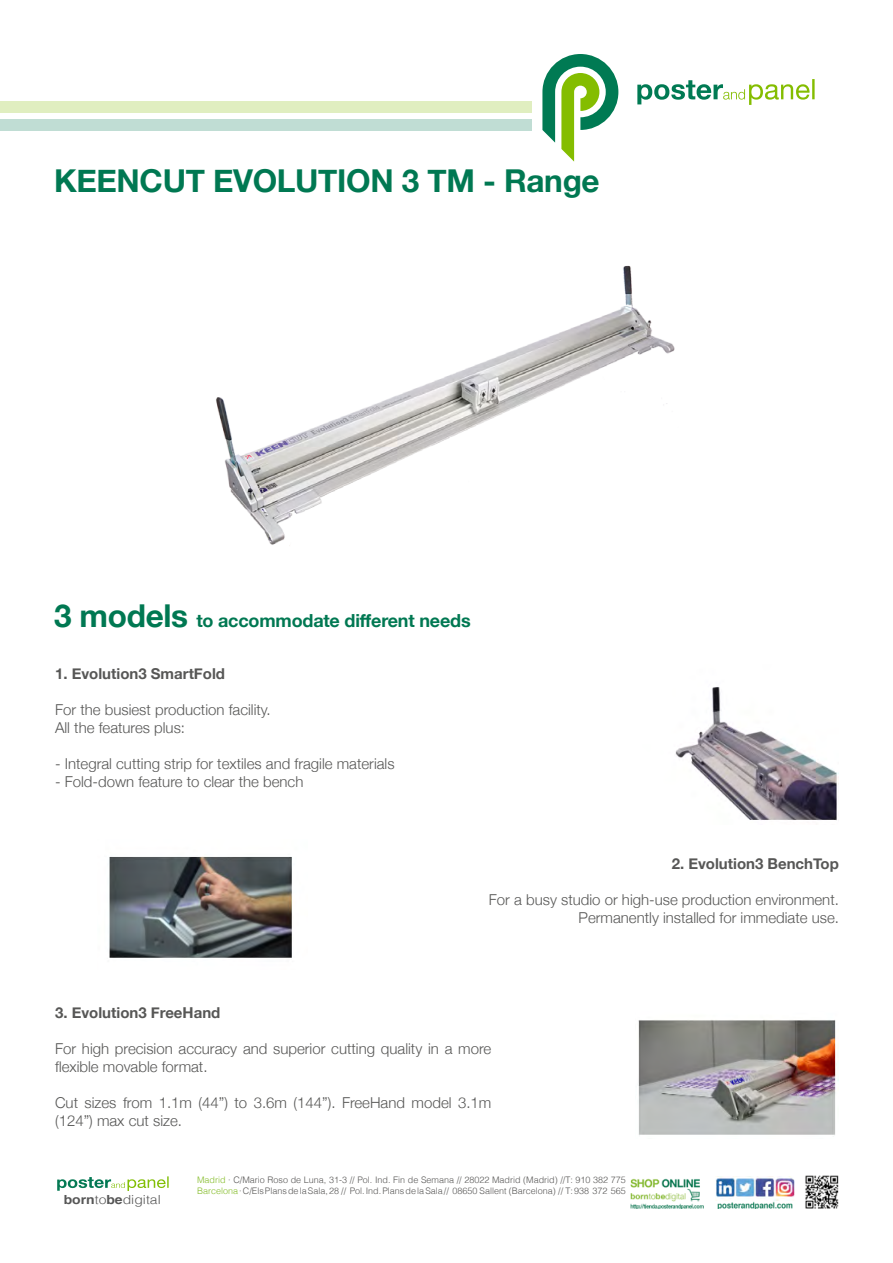
<style>
.page{position:relative;width:893px;height:1263px;background:#fff}
.page>*{position:absolute;margin:0;border:0;box-sizing:border-box;transform-origin:0 0}
.t1{font:700 31.5px "Helvetica Neue";letter-spacing:-.01em;color:#007852}
.t2{font:700 18px "Helvetica Neue";letter-spacing:-.01em;color:#007852}
.t3{font:300 15px/18px "Helvetica Neue";color:#575756}
.t4{font:700 15px "Helvetica Neue";color:#575756}
.t5{font:300 12.6px "Helvetica";color:#575757;scale:1.11 1}
.t6{font:300 9px/10.8px "Helvetica";color:#585756}
.s1{font-size:31.5px}
.s2{font-weight:700}
.s3{color:#84bc28}
</style>
<div class="page">
<img style="left:715px;top:1177px;width:79px;height:32px">
<img style="left:630px;top:1178px;width:70px;height:24px">
<img style="left:630px;top:1203px;width:74px;height:6px">
<img style="left:805px;top:1175px;width:34px;height:34px">
<svg style="left:637px;top:79px;width:178px;height:26px"></svg>
<svg style="left:542px;top:54px;width:76px;height:108px"></svg>
<div style="left:0;top:101px;width:532px;height:12px;background:#e0eec0"></div>
<div style="left:0;top:119px;width:532px;height:12px;background:#c0ddd4"></div>
<svg style="left:57px;top:1176px;width:112px;height:15px"></svg>
<img style="left:216px;top:265px;width:459px;height:281px">
<img style="left:109px;top:856px;width:183px;height:102px">
<img style="left:675px;top:687px;width:164px;height:134px">
<img style="left:638px;top:1020px;width:201px;height:115px">
<h1 class="t1" style="left:54px;top:156px;width:547px">KEENCUT EVOLUTION 3 TM - Range</h1>
<p class="t2" style="left:54px;top:607px;width:418px"><span class="s1">3 models</span> to accommodate different needs</p>
<p class="t4" style="left:55px;top:662px;width:171px">1. Evolution3 SmartFold</p>
<p class="t3" style="left:55px;top:699px;width:217px">For the busiest production facility.<br>All the features plus:</p>
<p class="t3" style="left:55px;top:753px;width:341px">- Integral cutting strip for textiles and fragile materials</p>
<p class="t3" style="left:55px;top:771px;width:250px">- Fold-down feature to clear the bench</p>
<p class="t4" style="left:672px;top:852px;width:169px">2. Evolution3 BenchTop</p>
<p class="t3" style="left:489px;top:889px;width:352px;text-align:right">For a busy studio or high-use production environment.<br>Permanently installed for immediate use.</p>
<p class="t4" style="left:55px;top:1001px;width:167px">3. Evolution3 FreeHand</p>
<p class="t3" style="left:55px;top:1039px;width:438px">For high precision accuracy and superior cutting quality in a more flexible movable format.</p>
<p class="t3" style="left:55px;top:1093px;width:438px">Cut sizes from 1.1m (44”) to 3.6m (144”). FreeHand model 3.1m (124”) max cut size.</p>
<p class="t5" style="left:64px;top:1188px;width:89px"><span class="s2">born</span>to<span class="s2">be</span>digital</p>
<p class="t6" style="left:197px;top:1173px;width:430px"><span class="s3">Madrid</span> · C/Mario Roso de Luna, 31-3 // Pol. Ind. Fin de Semana // 28022 Madrid (Madrid) //T: 910 382 775<br><span class="s3">Barcelona</span> · C/Els Plans de la Sala, 28 // Pol. Ind. Plans de la Sala // 08650 Sallent (Barcelona) // T: 938 372 565</p>
</div>
